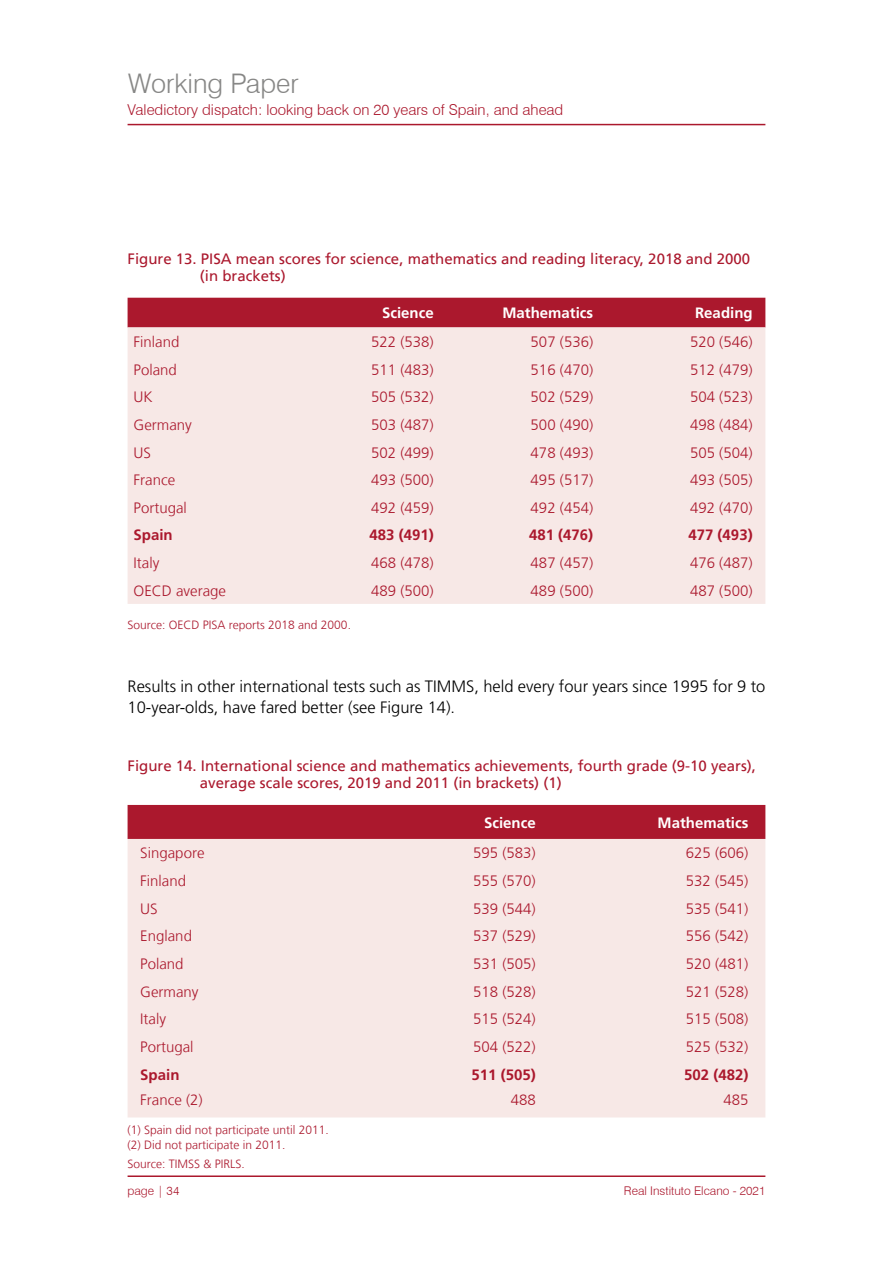
<style>
.page{position:relative;width:893px;height:1263px;background:#fff}
.page>*{position:absolute;margin:0;border:0;box-sizing:border-box;transform-origin:0 0}
.t1{font:300 27px "Swiss 721 BT";color:#878786}
.t2{font:300 16.5px/21px "Frutiger LT Std";color:#000}
.t3{font:300 15px "Frutiger LT";color:#ab182d}
.t4{font:15px/16.5px "Frutiger LT";color:#ab182d}
.t5{font:300 15px "Swiss 721 BT";color:#ab182d}
.t6{font:700 15px "Frutiger LT Std";color:#ab182d}
.t7{font:700 15px "Frutiger LT Std";color:#fff}
.t8{font:300 12px/15px "Frutiger LT";color:#ab182d}
.t9{font:300 12px "Swiss 721 BT";color:#ab182d}
</style>
<div class="page">
<hr style="left:128px;top:124px;width:637px;height:1px;background:#ab182d">
<hr style="left:128px;top:1175px;width:637px;height:2px;background:#ab182d">
<div style="left:128px;top:298px;width:637px;height:29px;background:#ab182d"></div>
<div style="left:128px;top:327px;width:637px;height:277px;background:#f7e8e6"></div>
<div style="left:128px;top:805px;width:637px;height:34px;background:#ab182d"></div>
<div style="left:128px;top:839px;width:637px;height:278px;background:#f7e8e6"></div>
<h1 class="t1" style="left:128px;top:73px;width:172px">Working Paper</h1>
<p class="t5" style="left:128px;top:104px;width:437px">Valedictory dispatch: looking back on 20 years of Spain, and ahead</p>
<p class="t4" style="left:200px;top:252px;width:552px;text-indent:-72px">Figure 13. PISA mean scores for science, mathematics and reading literacy, 2018 and 2000 (in brackets)</p>
<p class="t7" style="left:382px;top:307px;width:53px">Science</p>
<p class="t7" style="left:502px;top:307px;width:92px">Mathematics</p>
<p class="t7" style="left:695px;top:307px;width:59px">Reading</p>
<p class="t3" style="left:134px;top:335px;width:47px">Finland</p>
<p class="t3" style="left:371px;top:335px;width:64px">522 (538)</p>
<p class="t3" style="left:531px;top:335px;width:64px">507 (536)</p>
<p class="t3" style="left:690px;top:335px;width:64px">520 (546)</p>
<p class="t3" style="left:134px;top:363px;width:45px">Poland</p>
<p class="t3" style="left:371px;top:363px;width:64px">511 (483)</p>
<p class="t3" style="left:531px;top:363px;width:64px">516 (470)</p>
<p class="t3" style="left:690px;top:363px;width:64px">512 (479)</p>
<p class="t3" style="left:134px;top:391px;width:21px">UK</p>
<p class="t3" style="left:371px;top:391px;width:64px">505 (532)</p>
<p class="t3" style="left:531px;top:391px;width:64px">502 (529)</p>
<p class="t3" style="left:690px;top:391px;width:64px">504 (523)</p>
<p class="t3" style="left:134px;top:418px;width:60px">Germany</p>
<p class="t3" style="left:371px;top:418px;width:64px">503 (487)</p>
<p class="t3" style="left:531px;top:418px;width:64px">500 (490)</p>
<p class="t3" style="left:690px;top:418px;width:64px">498 (484)</p>
<p class="t3" style="left:134px;top:446px;width:19px">US</p>
<p class="t3" style="left:371px;top:446px;width:64px">502 (499)</p>
<p class="t3" style="left:531px;top:446px;width:64px">478 (493)</p>
<p class="t3" style="left:690px;top:446px;width:64px">505 (504)</p>
<p class="t3" style="left:134px;top:474px;width:43px">France</p>
<p class="t3" style="left:371px;top:474px;width:64px">493 (500)</p>
<p class="t3" style="left:531px;top:474px;width:64px">495 (517)</p>
<p class="t3" style="left:690px;top:474px;width:64px">493 (505)</p>
<p class="t3" style="left:134px;top:501px;width:55px">Portugal</p>
<p class="t3" style="left:371px;top:501px;width:64px">492 (459)</p>
<p class="t3" style="left:531px;top:501px;width:64px">492 (454)</p>
<p class="t3" style="left:690px;top:501px;width:64px">492 (470)</p>
<p class="t6" style="left:134px;top:529px;width:41px">Spain</p>
<p class="t6" style="left:370px;top:529px;width:66px">483 (491)</p>
<p class="t6" style="left:529px;top:529px;width:66px">481 (476)</p>
<p class="t6" style="left:688px;top:529px;width:66px">477 (493)</p>
<p class="t3" style="left:134px;top:556px;width:27px">Italy</p>
<p class="t3" style="left:371px;top:556px;width:64px">468 (478)</p>
<p class="t3" style="left:531px;top:556px;width:64px">487 (457)</p>
<p class="t3" style="left:690px;top:556px;width:64px">476 (487)</p>
<p class="t3" style="left:134px;top:584px;width:94px">OECD average</p>
<p class="t3" style="left:371px;top:584px;width:64px">489 (500)</p>
<p class="t3" style="left:531px;top:584px;width:64px">489 (500)</p>
<p class="t3" style="left:690px;top:584px;width:64px">487 (500)</p>
<p class="t8" style="left:128px;top:618px;width:225px">Source: OECD PISA reports 2018 and 2000.</p>
<p class="t2" style="left:128px;top:677px;width:639px">Results in other international tests such as TIMMS, held every four years since 1995 for 9 to<br>10-year-olds, have fared better (see Figure 14).</p>
<p class="t4" style="left:200px;top:759px;width:558px;text-indent:-72px">Figure 14. International science and mathematics achievements, fourth grade (9-10 years), average scale scores, 2019 and 2011 (in brackets) (1)</p>
<p class="t7" style="left:484px;top:816px;width:53px">Science</p>
<p class="t7" style="left:658px;top:816px;width:92px">Mathematics</p>
<p class="t3" style="left:140px;top:847px;width:66px">Singapore</p>
<p class="t3" style="left:473px;top:847px;width:64px">595 (583)</p>
<p class="t3" style="left:686px;top:847px;width:64px">625 (606)</p>
<p class="t3" style="left:140px;top:874px;width:47px">Finland</p>
<p class="t3" style="left:473px;top:874px;width:64px">555 (570)</p>
<p class="t3" style="left:686px;top:874px;width:64px">532 (545)</p>
<p class="t3" style="left:140px;top:902px;width:19px">US</p>
<p class="t3" style="left:473px;top:902px;width:64px">539 (544)</p>
<p class="t3" style="left:686px;top:902px;width:64px">535 (541)</p>
<p class="t3" style="left:140px;top:930px;width:53px">England</p>
<p class="t3" style="left:473px;top:930px;width:64px">537 (529)</p>
<p class="t3" style="left:686px;top:930px;width:64px">556 (542)</p>
<p class="t3" style="left:140px;top:957px;width:45px">Poland</p>
<p class="t3" style="left:473px;top:957px;width:64px">531 (505)</p>
<p class="t3" style="left:686px;top:957px;width:64px">520 (481)</p>
<p class="t3" style="left:140px;top:985px;width:60px">Germany</p>
<p class="t3" style="left:473px;top:985px;width:64px">518 (528)</p>
<p class="t3" style="left:686px;top:985px;width:64px">521 (528)</p>
<p class="t3" style="left:140px;top:1013px;width:27px">Italy</p>
<p class="t3" style="left:473px;top:1013px;width:64px">515 (524)</p>
<p class="t3" style="left:686px;top:1013px;width:64px">515 (508)</p>
<p class="t3" style="left:140px;top:1040px;width:55px">Portugal</p>
<p class="t3" style="left:473px;top:1040px;width:64px">504 (522)</p>
<p class="t3" style="left:686px;top:1040px;width:64px">525 (532)</p>
<p class="t6" style="left:140px;top:1068px;width:41px">Spain</p>
<p class="t6" style="left:472px;top:1068px;width:66px">511 (505)</p>
<p class="t6" style="left:684px;top:1068px;width:66px">502 (482)</p>
<p class="t3" style="left:140px;top:1093px;width:64px">France (2)</p>
<p class="t3" style="left:511px;top:1093px;width:27px">488</p>
<p class="t3" style="left:723px;top:1093px;width:27px">485</p>
<p class="t8" style="left:128px;top:1123px;width:203px">(1) Spain did not participate until 2011. (2) Did not participate in 2011.</p>
<p class="t8" style="left:128px;top:1157px;width:119px">Source: TIMSS &amp; PIRLS.</p>
<p class="t9" style="left:128px;top:1185px;width:53px">page | 34</p>
<p class="t9" style="left:624px;top:1186px;width:143px">Real Instituto Elcano - 2021</p>
</div>
